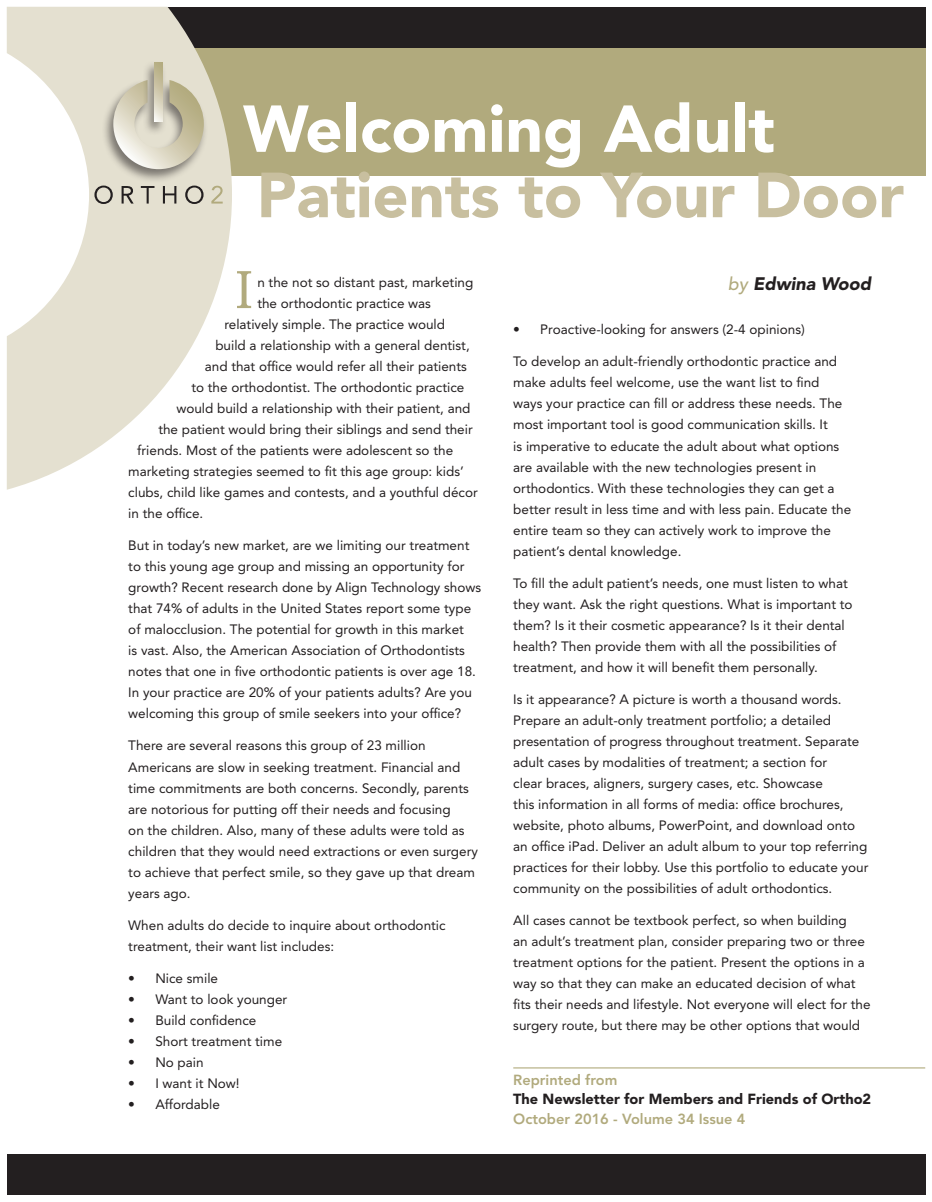
<style>
.page{position:relative;width:932px;height:1202px;background:#fff}
.page>*{position:absolute;margin:0;border:0;box-sizing:border-box;transform-origin:0 0}
.Article_Title{font:900 65.55px "Avenir LT Std";color:#fff}
.Article_Title-2{font:900 63px "Avenir LT Std";color:#c8bf9f}
.First_paragraph{font:54.15px "Bookman Old Style";color:#b1aa7d}
.Byline{font:italic 900 18px "Avenir LT Std";color:#231f20}
.Newsletter_for{font:900 14.55px "Avenir LT Std";color:#231f20}
.Date_and_volume{font:800 14.55px "Avenir LT Std";color:#b1aa7d}
.Reprinted_from{font:800 14.55px "Avenir LT Std";color:#b1aa7d}
.Normal_paragraph{font:13.5px/21px "Avenir LT Std";color:#231f20}
.First_paragraph-2{font:13.5px "Avenir LT Std";color:#231f20}
.s1{font-weight:500;color:#b1aa7d}
</style>
<div class="page">
<div style="left:7px;top:1154px;width:918px;height:41px;background:#231f20"></div>
<div style="left:178px;top:7px;width:747px;height:169px;background:#b1aa7d"></div>
<div style="left:7px;top:7px;width:918px;height:40px;background:#231f20"></div>
<svg style="left:7px;top:7px;width:225px;height:483px;fill:#e4e0d0"></svg>
<div style="left:102px;top:79px;width:106px;height:104px;background:#231f20;opacity:.55"></div>
<svg style="left:113px;top:80px;width:91px;height:89px;background:#cfcab6"></svg>
<div style="left:142px;top:61px;width:25px;height:75px;background:#231f20;opacity:.55"></div>
<svg style="left:154px;top:62px;width:9px;height:60px"></svg>
<svg style="left:94px;top:186px;width:19px;height:18px"></svg>
<svg style="left:122px;top:186px;width:12px;height:17px"></svg>
<svg style="left:141px;top:186px;width:13px;height:17px"></svg>
<svg style="left:163px;top:186px;width:13px;height:17px"></svg>
<svg style="left:185px;top:186px;width:18px;height:18px"></svg>
<svg style="left:211px;top:186px;width:12px;height:17px"></svg>
<hr style="left:513px;top:1067px;width:412px;height:1px;background:#b1aa7d">
<p class="Article_Title" style="left:243px;top:89px;width:533px">Welcoming Adult</p>
<p class="Article_Title-2" style="left:257px;top:157px;width:649px">Patients to Your Door</p>
<p class="First_paragraph" style="left:235px;top:254px;width:20px">I</p>
<p class="First_paragraph-2" style="left:257px;top:274px;width:217px">n the not so distant past, marketing</p>
<p class="First_paragraph-2" style="left:257px;top:295px;width:175px">the orthodontic practice was</p>
<p class="First_paragraph-2" style="left:224px;top:316px;width:222px">relatively simple. The practice would</p>
<p class="First_paragraph-2" style="left:215px;top:337px;width:256px">build a relationship with a general dentist,</p>
<p class="First_paragraph-2" style="left:205px;top:358px;width:263px">and that office would refer all their patients</p>
<p class="First_paragraph-2" style="left:191px;top:379px;width:274px">to the orthodontist. The orthodontic practice</p>
<p class="First_paragraph-2" style="left:176px;top:400px;width:296px">would build a relationship with their patient, and</p>
<p class="First_paragraph-2" style="left:158px;top:421px;width:316px">the patient would bring their siblings and send their</p>
<p class="First_paragraph-2" style="left:137px;top:442px;width:317px">friends. Most of the patients were adolescent so the</p>
<p class="First_paragraph-2" style="left:128px;top:463px;width:337px">marketing strategies seemed to fit this age group: kids’</p>
<p class="First_paragraph-2" style="left:128px;top:484px;width:351px">clubs, child like games and contests, and a youthful décor</p>
<p class="First_paragraph-2" style="left:128px;top:505px;width:77px">in the office.</p>
<p class="Normal_paragraph" style="left:128px;top:535px;width:354px">But in today’s new market, are we limiting our treatment to this young age group and missing an opportunity for growth? Recent research done by Align Technology shows that 74% of adults in the United States report some type of malocclusion. The potential for growth in this market<br>is vast. Also, the American Association of Orthodontists notes that one in five orthodontic patients is over age 18.<br>In your practice are 20% of your patients adults? Are you welcoming this group of smile seekers into your office?</p>
<p class="Normal_paragraph" style="left:128px;top:735px;width:351px">There are several reasons this group of 23 million Americans are slow in seeking treatment. Financial and time commitments are both concerns. Secondly, parents are notorious for putting off their needs and focusing<br>on the children. Also, many of these adults were told as children that they would need extractions or even surgery to achieve that perfect smile, so they gave up that dream years ago.</p>
<p class="Normal_paragraph" style="left:128px;top:914px;width:319px">When adults do decide to inquire about orthodontic treatment, their want list includes:</p>
<p class="Normal_paragraph" style="left:128px;top:967px;width:91px">• Nice smile</p>
<p class="Normal_paragraph" style="left:128px;top:988px;width:160px">• Want to look younger</p>
<p class="Normal_paragraph" style="left:128px;top:1009px;width:130px">• Build confidence</p>
<p class="Normal_paragraph" style="left:128px;top:1030px;width:155px">• Short treatment time</p>
<p class="Normal_paragraph" style="left:128px;top:1051px;width:77px">• No pain</p>
<p class="Normal_paragraph" style="left:128px;top:1072px;width:113px">• I want it Now!</p>
<p class="Normal_paragraph" style="left:128px;top:1093px;width:93px">• Affordable</p>
<p class="Byline" style="left:727px;top:273px;width:145px"><span class="s1">by</span> Edwina Wood</p>
<p class="Normal_paragraph" style="left:513px;top:319px;width:293px">• Proactive-looking for answers (2-4 opinions)</p>
<p class="Normal_paragraph" style="left:513px;top:351px;width:339px">To develop an adult-friendly orthodontic practice and make adults feel welcome, use the want list to find ways your practice can fill or address these needs. The most important tool is good communication skills. It<br>is imperative to educate the adult about what options are available with the new technologies present in orthodontics. With these technologies they can get a better result in less time and with less pain. Educate the entire team so they can actively work to improve the patient’s dental knowledge.</p>
<p class="Normal_paragraph" style="left:513px;top:572px;width:341px">To fill the adult patient’s needs, one must listen to what they want. Ask the right questions. What is important to them? Is it their cosmetic appearance? Is it their dental health? Then provide them with all the possibilities of treatment, and how it will benefit them personally.</p>
<p class="Normal_paragraph" style="left:513px;top:688px;width:356px">Is it appearance? A picture is worth a thousand words.<br>Prepare an adult-only treatment portfolio; a detailed presentation of progress throughout treatment. Separate adult cases by modalities of treatment; a section for<br>clear braces, aligners, surgery cases, etc. Showcase<br>this information in all forms of media: office brochures, website, photo albums, PowerPoint, and download onto an office iPad. Deliver an adult album to your top referring practices for their lobby. Use this portfolio to educate your community on the possibilities of adult orthodontics.</p>
<p class="Normal_paragraph" style="left:513px;top:910px;width:359px">All cases cannot be textbook perfect, so when building<br>an adult’s treatment plan, consider preparing two or three treatment options for the patient. Present the options in a way so that they can make an educated decision of what fits their needs and lifestyle. Not everyone will elect for the surgery route, but there may be other options that would</p>
<p class="Reprinted_from" style="left:513px;top:1071px;width:106px">Reprinted from</p>
<p class="Newsletter_for" style="left:513px;top:1090px;width:359px">The Newsletter for Members and Friends of Ortho2</p>
<p class="Date_and_volume" style="left:513px;top:1110px;width:234px">October 2016 - Volume 34 Issue 4</p>
</div>
